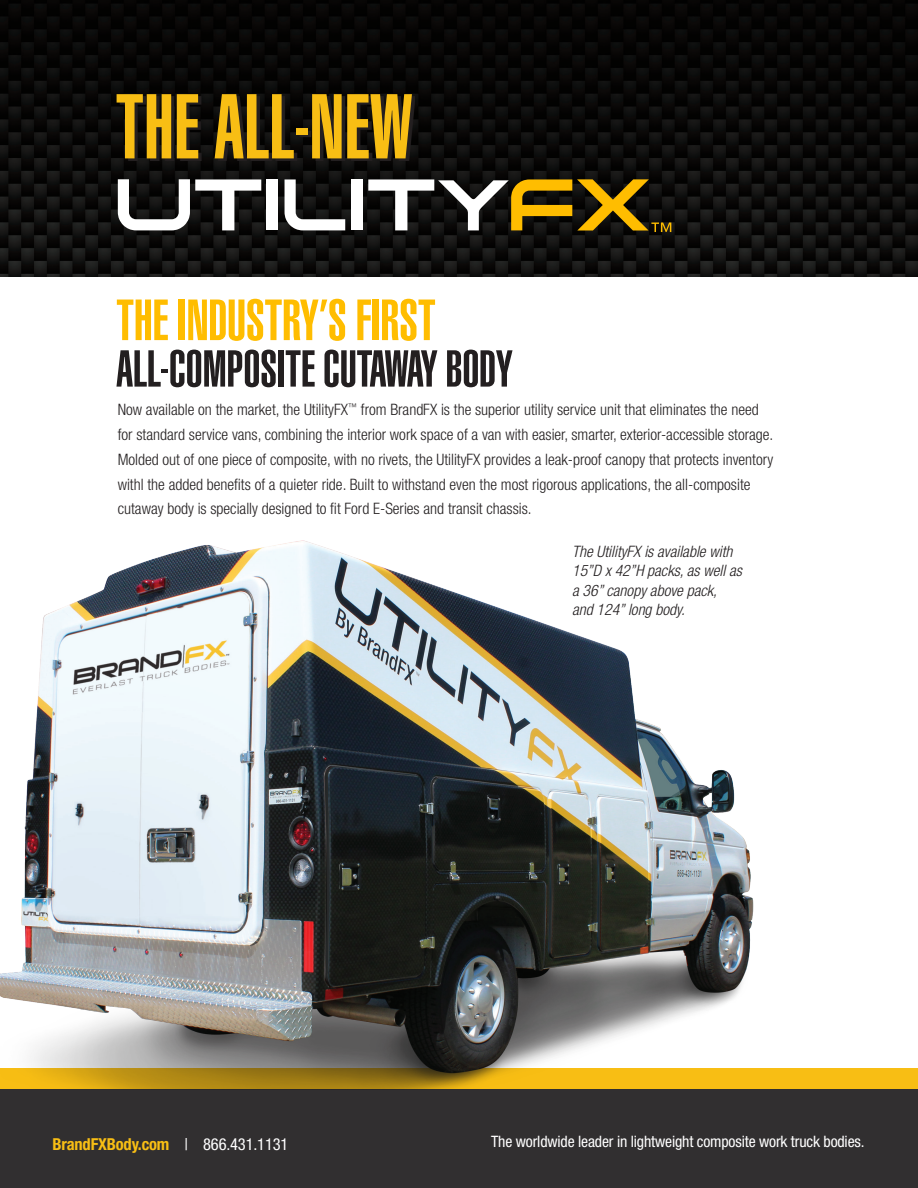
<style>
.page{position:relative;width:918px;height:1188px;background:#fff}
.page>*{position:absolute;margin:0;border:0;box-sizing:border-box;transform-origin:0 0}
.t1{font:900 extra-condensed 90.3px "Helvetica";color:#f8be14}
.t2{font:900 extra-condensed 57px "Helvetica";letter-spacing:-.005em;color:#ffbd00}
.t3{font:900 extra-condensed 51px "Helvetica";letter-spacing:-.005em;color:#231f20}
.t4{font:700 condensed 16.5px "Helvetica Neue";letter-spacing:-.01em;color:#f8be14}
.body{font:300 condensed 15.75px/24.8px "Helvetica Neue";color:#231f20}
.body-2{font:italic 300 condensed 15.75px/19.5px "Helvetica Neue";color:#231f20}
.t5{font:condensed 15.75px "Helvetica Neue";letter-spacing:-.01em;color:#fff}
.s1{font-weight:400;color:#fff}
</style>
<div class="page">
<img style="left:0;top:0;width:918px;height:276px">
<div style="left:0;top:1069px;width:918px;height:56px;background:#f8be14"></div>
<svg style="left:118px;top:179px;width:143px;height:51px"></svg>
<div style="left:267px;top:179px;width:11px;height:51px;background:#fff"></div>
<svg style="left:285px;top:179px;width:60px;height:51px"></svg>
<div style="left:351px;top:179px;width:12px;height:51px;background:#fff"></div>
<svg style="left:368px;top:179px;width:303px;height:53px"></svg>
<svg style="left:120px;top:96px;width:295px;height:65px;fill:#1b1919"></svg>
<div style="left:0;top:1090px;width:918px;height:98px;background:#312f30"></div>
<img style="left:0;top:540px;width:784px;height:550px">
<p class="t1" style="left:116px;top:75px;width:299px">THE ALL-NEW</p>
<p class="t2" style="left:116px;top:287px;width:321px">THE INDUSTRY’S FIRST</p>
<p class="t3" style="left:116px;top:339px;width:398px">ALL-COMPOSITE CUTAWAY BODY</p>
<p class="body" style="left:118px;top:397px;width:657px">Now available on the market, the UtilityFX<sup>™</sup> from BrandFX is the superior utility service unit that eliminates the need for standard service vans, combining the interior work space of a van with easier, smarter, exterior-accessible storage.<br>Molded out of one piece of composite, with no rivets, the UtilityFX provides a leak-proof canopy that protects inventory withl the added benefits of a quieter ride. Built to withstand even the most rigorous applications, the all-composite cutaway body is specially designed to fit Ford E-Series and transit chassis.</p>
<p class="body-2" style="left:572px;top:541px;width:171px">The UtilityFX is available with<br>15”D x 42”H packs, as well as a 36” canopy above pack,<br>and 124” long body.</p>
<p class="t4" style="left:52px;top:1134px;width:238px">BrandFXBody.com <span class="s1">| 866.431.1131</span></p>
<p class="t5" style="left:491px;top:1132px;width:375px">The worldwide leader in lightweight composite work truck bodies.</p>
</div>
